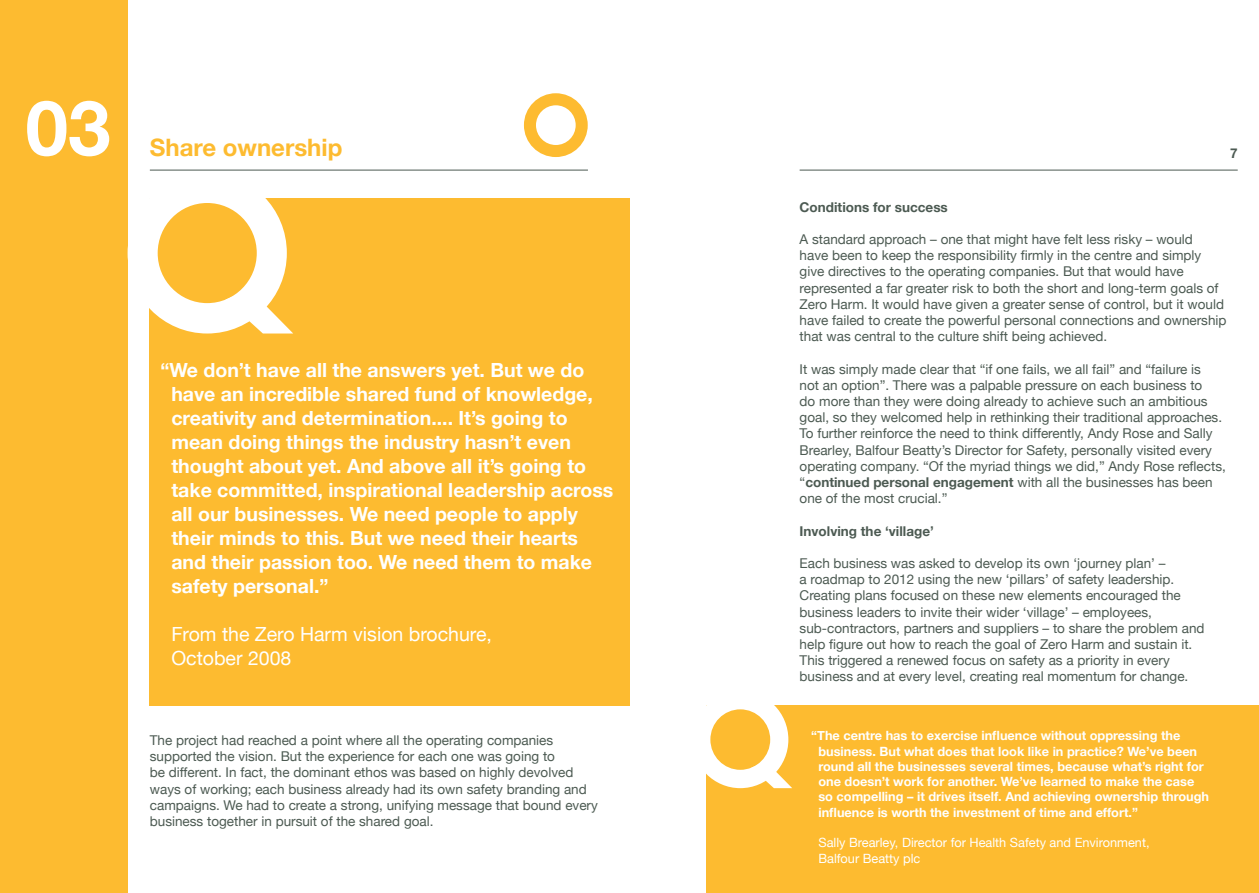
<style>
.page{position:relative;width:1259px;height:893px;background:#fff}
.page>*{position:absolute;margin:0;border:0;box-sizing:border-box;transform-origin:0 0}
.t1{font:700 76.5px "Helvetica Neue";color:#fff}
.t2{font:700 24px "Helvetica Neue";color:#fdbb30}
.t3{font:700 19.5px/24px "Helvetica Neue";color:#fff}
.t4{font:19.5px/24px "Helvetica Neue";color:#fff}
.t5{font:13.5px/16.2px "Helvetica Neue";color:#4c5a52}
.t6{font:700 13.5px "Helvetica Neue";color:#4c5a52}
.t7{font:700 12.75px/15.3px "Helvetica Neue";color:#fff}
.t8{font:12.75px/15.3px "Helvetica Neue";color:#fff}
.s1{font-weight:700}
</style>
<div class="page">
<div style="left:706px;top:706px;width:553px;height:187px;background:#fdbb30"></div>
<div style="left:692px;top:691px;width:96px;height:97px;background:#fff;border-radius:50%"></div>
<div style="left:710px;top:709px;width:60px;height:61px;background:#fdbb30;border-radius:50%"></div>
<svg style="left:751px;top:761px;width:41px;height:27px"></svg>
<div style="left:0;top:0;width:128px;height:893px;background:#fdbb30"></div>
<hr style="left:799px;top:170px;width:438px;height:1px;background:#4c5a52">
<div style="left:149px;top:198px;width:480px;height:508px;background:#fdbb30"></div>
<div style="left:524px;top:93px;width:64px;height:64px;background:#fdbb30;border-radius:50%"></div>
<div style="left:536px;top:105px;width:39px;height:40px;background:#fff;border-radius:50%"></div>
<div style="left:128px;top:173px;width:159px;height:160px;background:#fff;border-radius:50%"></div>
<div style="left:158px;top:203px;width:99px;height:100px;background:#fdbb30;border-radius:50%"></div>
<svg style="left:226px;top:289px;width:67px;height:44px"></svg>
<hr style="left:150px;top:170px;width:438px;height:1px;background:#4c5a52">
<h1 class="t1" style="left:26px;top:81px;width:87px">03</h1>
<h2 class="t2" style="left:150px;top:133px;width:194px">Share ownership</h2>
<p class="t6" style="left:1230px;top:144px;width:9px">7</p>
<p class="t3" style="left:171px;top:358px;width:443px;text-indent:-11px">“We don’t have all the answers yet. But we do have an incredible shared fund of knowledge, creativity and determination.... It’s going to mean doing things the industry hasn’t even thought about yet. And above all it’s going to take committed, inspirational leadership across all our businesses. We need people to apply their minds to this. But we need their hearts and their passion too. We need them to make safety personal.”</p>
<h3 class="t4" style="left:171px;top:622px;width:322px">From the Zero Harm vision brochure,<br>October 2008</h3>
<p class="t5" style="left:150px;top:732px;width:449px">The project had reached a point where all the operating companies supported the vision. But the experience for each one was going to<br>be different. In fact, the dominant ethos was based on highly devolved ways of working; each business already had its own safety branding and campaigns. We had to create a strong, unifying message that bound every business together in pursuit of the shared goal.</p>
<p class="t6" style="left:799px;top:198px;width:150px">Conditions for success</p>
<p class="t5" style="left:799px;top:231px;width:428px">A standard approach – one that might have felt less risky – would<br>have been to keep the responsibility firmly in the centre and simply give directives to the operating companies. But that would have represented a far greater risk to both the short and long-term goals of Zero Harm. It would have given a greater sense of control, but it would have failed to create the powerful personal connections and ownership that was central to the culture shift being achieved.</p>
<p class="t5" style="left:799px;top:361px;width:428px">It was simply made clear that “if one fails, we all fail” and “failure is<br>not an option”. There was a palpable pressure on each business to<br>do more than they were doing already to achieve such an ambitious goal, so they welcomed help in rethinking their traditional approaches.<br>To further reinforce the need to think differently, Andy Rose and Sally Brearley, Balfour Beatty’s Director for Safety, personally visited every operating company. “Of the myriad things we did,” Andy Rose reflects, “<span class="s1">continued personal engagement</span> with all the businesses has been one of the most crucial.”</p>
<p class="t6" style="left:799px;top:522px;width:136px">Involving the ‘village’</p>
<p class="t5" style="left:799px;top:555px;width:406px">Each business was asked to develop its own ‘journey plan’ –<br>a roadmap to 2012 using the new ‘pillars’ of safety leadership.<br>Creating plans focused on these new elements encouraged the business leaders to invite their wider ‘village’ – employees, sub-contractors, partners and suppliers – to share the problem and help figure out how to reach the goal of Zero Harm and sustain it.<br>This triggered a renewed focus on safety as a priority in every business and at every level, creating real momentum for change.</p>
<p class="t7" style="left:818px;top:728px;width:392px;text-indent:-7px">“The centre has to exercise influence without oppressing the business. But what does that look like in practice? We’ve been round all the businesses several times, because what’s right for one doesn’t work for another. We’ve learned to make the case so compelling – it drives itself. And achieving ownership through influence is worth the investment of time and effort.”</p>
<p class="t8" style="left:818px;top:835px;width:333px">Sally Brearley, Director for Health Safety and Environment,<br>Balfour Beatty plc</p>
</div>
